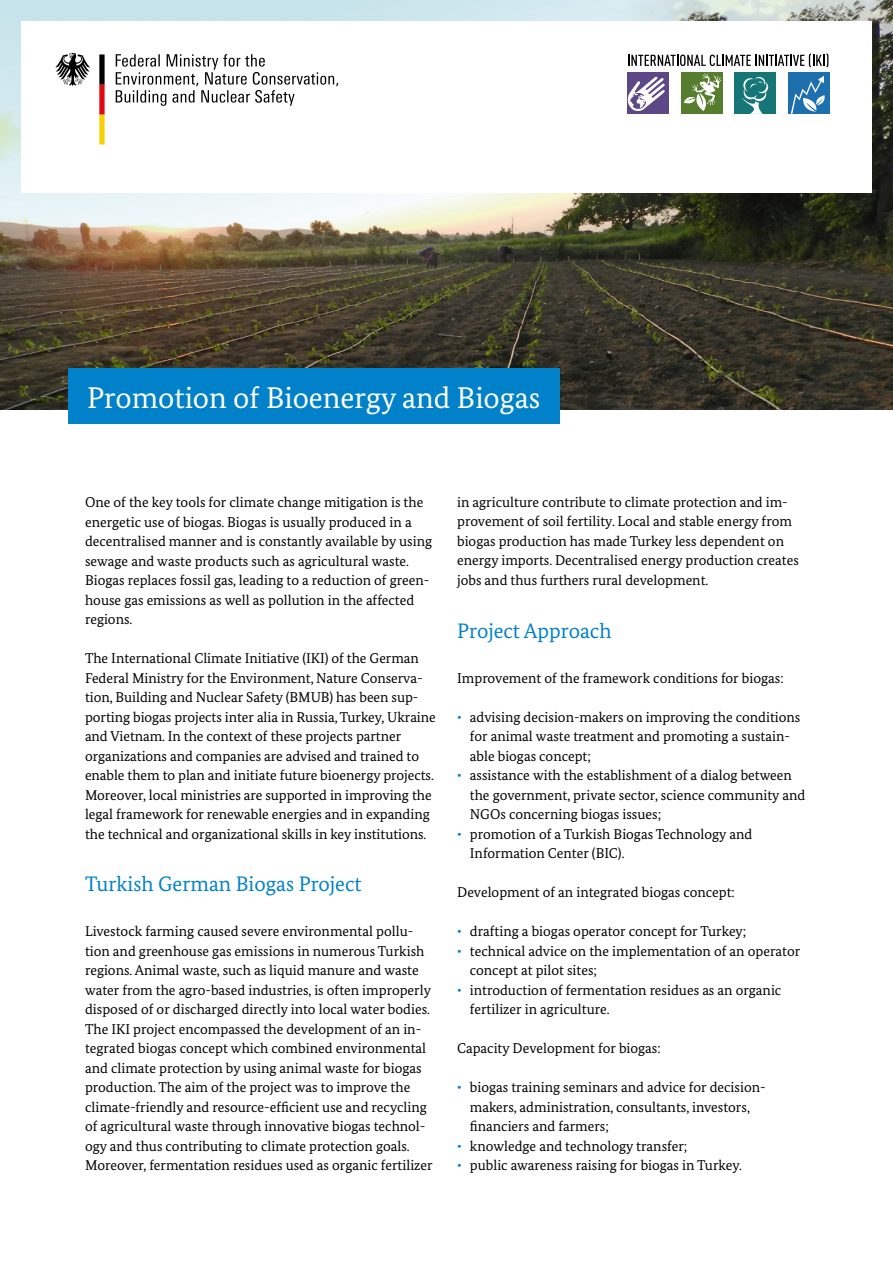
<style>
.page{position:relative;width:893px;height:1263px;background:#fff}
.page>*{position:absolute;margin:0;border:0;box-sizing:border-box;transform-origin:0 0}
.t1{font:30px "Bundes Serif";color:#fff}
.t2{font:21px "Bundes Serif";color:#0081c9}
.t3{font:14.25px/19.5px "Bundes Serif";color:#000}
.s1{color:#0081c9}
</style>
<div class="page">
<img style="left:0;top:0;width:893px;height:410px">
<div style="left:21px;top:21px;width:851px;height:171px;background:#fff"></div>
<div style="left:68px;top:369px;width:492px;height:55px;background:#0081c9"></div>
<svg style="left:55px;top:53px;width:35px;height:33px"></svg>
<svg style="left:99px;top:54px;width:6px;height:90px"></svg>
<svg style="left:116px;top:54px;width:222px;height:52px"></svg>
<div style="left:628px;top:73px;width:41px;height:41px;background:#5d4786"></div>
<svg style="left:628px;top:76px;width:37px;height:35px"></svg>
<div style="left:681px;top:73px;width:41px;height:41px;background:#567c2e"></div>
<svg style="left:684px;top:73px;width:37px;height:38px"></svg>
<div style="left:734px;top:73px;width:42px;height:41px;background:#167677"></div>
<svg style="left:742px;top:77px;width:27px;height:37px"></svg>
<div style="left:788px;top:73px;width:41px;height:41px;background:#1e6fad"></div>
<svg style="left:791px;top:76px;width:34px;height:38px"></svg>
<svg style="left:628px;top:53px;width:200px;height:14px"></svg>
<h1 class="t1" style="left:87px;top:379px;width:455px">Promotion of Bioenergy and Biogas</h1>
<p class="t3" style="left:85px;top:492px;width:349px">One of the key tools for climate change mitigation is the energetic use of biogas. Biogas is usually produced in a decentralised manner and is constantly available by using sewage and waste products such as agricultural waste.<br>Biogas replaces fossil gas, leading to a reduction of green&shy;house gas emissions as well as pollution in the affected regions.</p>
<p class="t3" style="left:85px;top:648px;width:352px">The International Climate Initiative (IKI) of the German Federal Ministry for the Environment, Nature Conserva&shy;tion, Building and Nuclear Safety (BMUB) has been sup&shy;porting biogas projects inter alia in Russia, Turkey, Ukraine and Vietnam. In the context of these projects partner organizations and companies are advised and trained to enable them to plan and initiate future bioenergy projects.<br>Moreover, local ministries are supported in improving the legal framework for renewable energies and in expanding the technical and organizational skills in key institutions.</p>
<h2 class="t2" style="left:85px;top:871px;width:278px">Turkish German Biogas Project</h2>
<p class="t3" style="left:85px;top:921px;width:349px">Livestock farming caused severe environmental pollu&shy;tion and greenhouse gas emissions in numerous Turkish regions. Animal waste, such as liquid manure and waste water from the agro-based industries, is often improperly disposed of or discharged directly into local water bodies.<br>The IKI project encompassed the development of an in&shy;tegrated biogas concept which combined environmental and climate protection by using animal waste for biogas production. The aim of the project was to improve the climate-friendly and resource-efficient use and recycling of agricultural waste through innovative biogas technol&shy;ogy and thus contributing to climate protection goals.<br>Moreover, fermentation residues used as organic fertilizer</p>
<p class="t3" style="left:457px;top:492px;width:343px">in agriculture contribute to climate protection and im&shy;provement of soil fertility. Local and stable energy from biogas production has made Turkey less dependent on energy imports. Decentralised energy production creates jobs and thus furthers rural development.</p>
<h2 class="t2" style="left:457px;top:617px;width:156px">Project Approach</h2>
<p class="t3" style="left:457px;top:668px;width:328px">Improvement of the framework conditions for biogas:</p>
<p class="t3" style="left:470px;top:707px;width:332px;text-indent:-13px"><span class="s1">•</span> advising decision-makers on improving the conditions for animal waste treatment and promoting a sustain&shy;able biogas concept;</p>
<p class="t3" style="left:470px;top:765px;width:337px;text-indent:-13px"><span class="s1">•</span> assistance with the establishment of a dialog between the government, private sector, science community and<br>NGOs concerning biogas issues;</p>
<p class="t3" style="left:470px;top:824px;width:284px;text-indent:-13px"><span class="s1">•</span> promotion of a Turkish Biogas Technology and<br>Information Center (BIC).</p>
<p class="t3" style="left:457px;top:882px;width:279px">Development of an integrated biogas concept:</p>
<p class="t3" style="left:457px;top:921px;width:291px"><span class="s1">•</span> drafting a biogas operator concept for Turkey;</p>
<p class="t3" style="left:470px;top:941px;width:332px;text-indent:-13px"><span class="s1">•</span> technical advice on the implementation of an operator concept at pilot sites;</p>
<p class="t3" style="left:470px;top:980px;width:313px;text-indent:-13px"><span class="s1">•</span> introduction of fermentation residues as an organic fertilizer in agriculture.</p>
<p class="t3" style="left:457px;top:1038px;width:205px">Capacity Development for biogas:</p>
<p class="t3" style="left:470px;top:1077px;width:297px;text-indent:-13px"><span class="s1">•</span> biogas training seminars and advice for decision&shy;makers, administration, consultants, investors, financiers and farmers;</p>
<p class="t3" style="left:457px;top:1136px;width:232px"><span class="s1">•</span> knowledge and technology transfer;</p>
<p class="t3" style="left:457px;top:1155px;width:286px"><span class="s1">•</span> public awareness raising for biogas in Turkey.</p>
</div>
